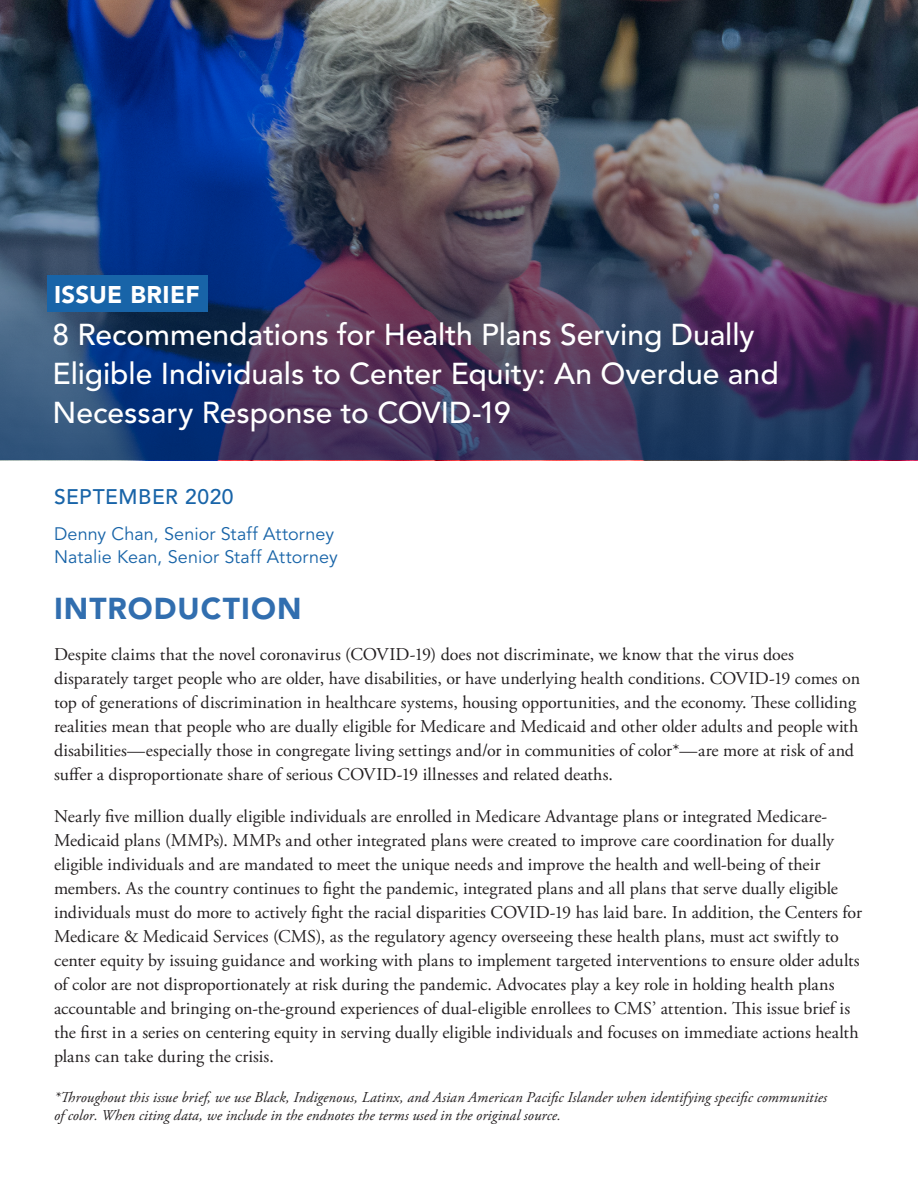
<style>
.page{position:relative;width:918px;height:1188px;background:#fff}
.page>*{position:absolute;margin:0;border:0;box-sizing:border-box;transform-origin:0 0}
.t1{font:500 30px/39px "Avenir LT Std";color:#fff}
.t2{font:900 30px "Avenir LT Std";letter-spacing:.035em;color:#316eaf}
.t3{font:900 24px "Avenir LT Std";letter-spacing:.015em;color:#fff}
.t4{font:500 21px "Avenir LT Std";letter-spacing:.025em;color:#1864a8}
.t5{font:18px/24px "Adobe Garamond Pro";color:#231f20}
.t6{font:18px/22.5px "Avenir LT Std";letter-spacing:.005em;color:#1864a8}
.t7{font:italic 15px/18px "Adobe Garamond Pro";letter-spacing:.005em;color:#231f20}
</style>
<div class="page">
<img style="left:0;top:0;width:918px;height:460px">
<div style="left:47px;top:276px;width:161px;height:36px;background:#1864a8"></div>
<h2 class="t3" style="left:54px;top:280px;width:147px">ISSUE BRIEF</h2>
<h1 class="t1" style="left:52px;top:316px;width:728px">8 Recommendations for Health Plans Serving Dually<br>Eligible Individuals to Center Equity: An Overdue and<br>Necessary Response to COVID-19</h1>
<p class="t4" style="left:54px;top:485px;width:181px">SEPTEMBER 2020</p>
<p class="t6" style="left:54px;top:523px;width:285px">Denny Chan, Senior Staff Attorney<br>Natalie Kean, Senior Staff Attorney</p>
<h2 class="t2" style="left:54px;top:590px;width:249px">INTRODUCTION</h2>
<p class="t5" style="left:54px;top:643px;width:808px">Despite claims that the novel coronavirus (COVID-19) does not discriminate, we know that the virus does disparately target people who are older, have disabilities, or have underlying health conditions. COVID-19 comes on top of generations of discrimination in healthcare systems, housing opportunities, and the economy. Tese colliding realities mean that people who are dually eligible for Medicare and Medicaid and other older adults and people with disabilities—especially those in congregate living settings and/or in communities of color*—are more at risk of and sufer a disproportionate share of serious COVID-19 illnesses and related deaths.</p>
<p class="t5" style="left:54px;top:805px;width:810px">Nearly fve million dually eligible individuals are enrolled in Medicare Advantage plans or integrated Medicare-Medicaid plans (MMPs). MMPs and other integrated plans were created to improve care coordination for dually eligible individuals and are mandated to meet the unique needs and improve the health and well-being of their members. As the country continues to fght the pandemic, integrated plans and all plans that serve dually eligible individuals must do more to actively fght the racial disparities COVID-19 has laid bare. In addition, the Centers for Medicare &amp; Medicaid Services (CMS), as the regulatory agency overseeing these health plans, must act swiftly to center equity by issuing guidance and working with plans to implement targeted interventions to ensure older adults of color are not disproportionately at risk during the pandemic. Advocates play a key role in holding health plans accountable and bringing on-the-ground experiences of dual-eligible enrollees to CMS’ attention. Tis issue brief is the frst in a series on centering equity in serving dually eligible individuals and focuses on immediate actions health plans can take during the crisis.</p>
<p class="t7" style="left:54px;top:1089px;width:775px">*Troughout this issue brief, we use Black, Indigenous, Latinx, and Asian American Pacifc Islander when identifying specifc communities ofcolor. When citing data, we include in the endnotes the terms used in the original source.</p>
</div>
